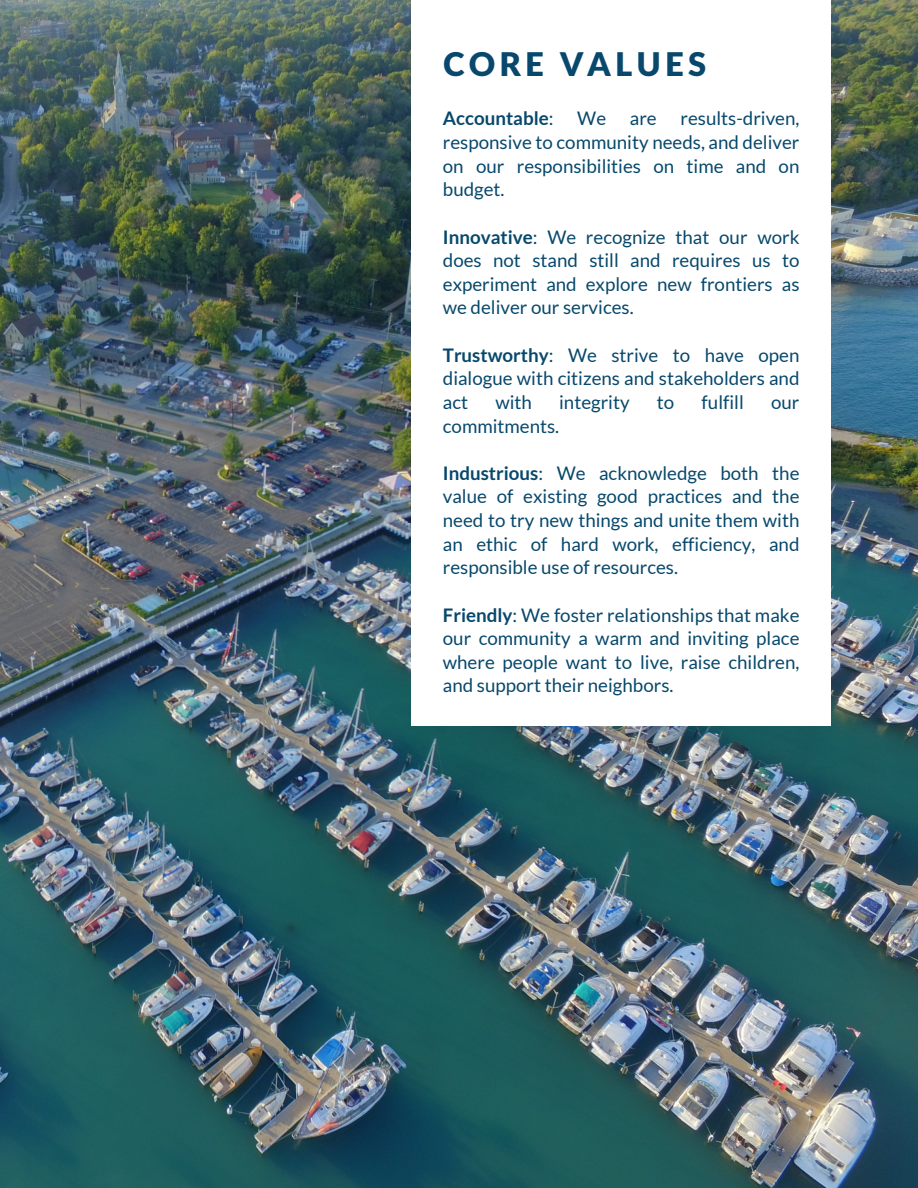
<style>
.page{position:relative;width:918px;height:1188px;background:#fff}
.page>*{position:absolute;margin:0;border:0;box-sizing:border-box;transform-origin:0 0}
.t1{font:900 32.7px "Lato Latin";letter-spacing:.13em;color:#07486c}
.t2{font:18.75px/23.7px "Lato";color:#07486c;text-align:justify}
.t3{font:700 18.75px "Lato";color:#07486c}
.s1{font-weight:400}
.s2{font-weight:700}
</style>
<div class="page">
<img style="left:0;top:0;width:918px;height:1188px">
<div style="left:412px;top:0;width:418px;height:726px;background:#fff"></div>
<p class="t1" style="left:443px;top:50px;width:265px">CORE VALUES</p>
<p class="t3" style="left:443px;top:107px;width:112px">Accountable<span class="s1">:</span></p>
<p class="t2" style="left:577px;top:106px;width:30px">We</p>
<p class="t2" style="left:630px;top:106px;width:28px">are</p>
<p class="t2" style="left:443px;top:106px;width:358px;text-indent:238px">results-driven, responsive to community needs, and deliver on our responsibilities on time and on budget.</p>
<p class="t2" style="left:443px;top:224px;width:358px"><span class="s2">Innovative</span>: We recognize that our work does not stand still and requires us to experiment and explore new frontiers as we deliver our services.</p>
<p class="t2" style="left:443px;top:343px;width:358px"><span class="s2">Trustworthy</span>: We strive to have open dialogue with citizens and stakeholders and act</p>
<p class="t2" style="left:495px;top:390px;width:38px">with</p>
<p class="t2" style="left:559px;top:390px;width:72px">integrity</p>
<p class="t2" style="left:657px;top:390px;width:19px">to</p>
<p class="t2" style="left:702px;top:390px;width:44px">fulfill</p>
<p class="t2" style="left:771px;top:390px;width:30px">our</p>
<p class="t2" style="left:443px;top:413px;width:118px">commitments.</p>
<p class="t2" style="left:443px;top:461px;width:358px"><span class="s2">Industrious</span>: We acknowledge both the value of existing good practices and the need to try new things and unite them with an ethic of hard work, efficiency, and responsible use of resources.</p>
<p class="t2" style="left:443px;top:602px;width:358px"><span class="s2">Friendly</span>: We foster relationships that make our community a warm and inviting place where people want to live, raise children, and support their neighbors.</p>
</div>
